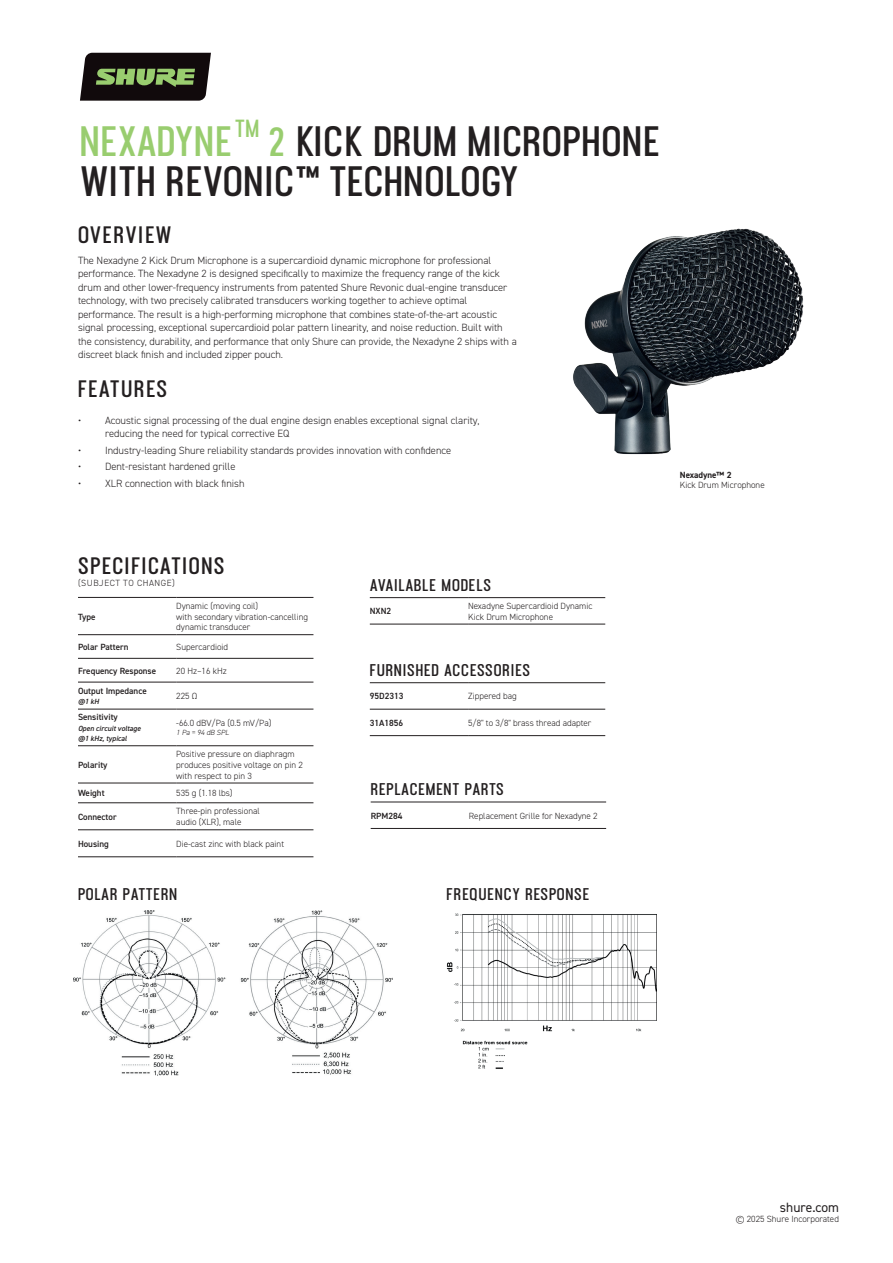
<style>
.page{position:relative;width:893px;height:1263px;background:#fff}
.page>*{position:absolute;margin:0;border:0;box-sizing:border-box;transform-origin:0 0}
.t1{font:700 37.5px/40.5px "Ostrich Proper";letter-spacing:-.015em;color:#231f20}
.t2{font:700 37.5px "Ostrich Proper";letter-spacing:-.035em;color:#99cd6f}
.t3{font:700 21.9px "Ostrich Proper";color:#99cd6f}
.subhead{font:700 21px "Ostrich Proper";letter-spacing:.025em;color:#231f20}
.body{font:700 21px "Ostrich Proper";letter-spacing:.025em;color:#231f20}
.subhead-2{font:700 15px "Ostrich Proper";letter-spacing:.01em;color:#231f20}
.t4{font:13.5px "DIN2014";color:#231f20}
.body-2{font:300 10.5px/13.5px "DIN2014";color:#231f20}
.chartText{font:300 9px/10.8px "DIN2014";color:#231f20}
.chartCat{font:600 9px "DIN2014";color:#231f20}
.captionText{font:300 9px/10.8px "DIN2014";color:#231f20}
.subhead-3{font:300 9px "DIN2014";letter-spacing:.06em;color:#231f20}
.chartCat-2{font:italic 600 7.5px "DIN2014";color:#231f20}
.chartText-2{font:italic 300 7.5px "DIN2014";color:#231f20}
.s1{font-size:36px;color:#99cd6f}
.s2{font-weight:700}
</style>
<div class="page">
<svg style="left:80px;top:53px;width:131px;height:48px;background:#373c2c"></svg>
<img style="left:573px;top:228px;width:231px;height:227px">
<img style="left:73px;top:910px;width:319px;height:165px">
<hr style="left:78px;top:658px;width:98px;height:1px;background:#231f20">
<hr style="left:176px;top:658px;width:137px;height:1px;background:#231f20">
<hr style="left:78px;top:682px;width:98px;height:1px;background:#231f20">
<hr style="left:176px;top:682px;width:137px;height:1px;background:#231f20">
<hr style="left:78px;top:597px;width:98px;height:1px;background:#231f20">
<hr style="left:176px;top:597px;width:137px;height:1px;background:#231f20">
<hr style="left:78px;top:634px;width:98px;height:1px;background:#231f20">
<hr style="left:176px;top:634px;width:137px;height:1px;background:#231f20">
<hr style="left:78px;top:709px;width:98px;height:1px;background:#231f20">
<hr style="left:176px;top:709px;width:137px;height:1px;background:#231f20">
<hr style="left:78px;top:745px;width:98px;height:1px;background:#231f20">
<hr style="left:176px;top:745px;width:137px;height:1px;background:#231f20">
<hr style="left:78px;top:783px;width:98px;height:1px;background:#231f20">
<hr style="left:176px;top:783px;width:137px;height:1px;background:#231f20">
<hr style="left:78px;top:802px;width:98px;height:1px;background:#231f20">
<hr style="left:176px;top:802px;width:137px;height:1px;background:#231f20">
<hr style="left:78px;top:829px;width:98px;height:1px;background:#231f20">
<hr style="left:176px;top:829px;width:137px;height:1px;background:#231f20">
<hr style="left:78px;top:856px;width:98px;height:1px;background:#231f20">
<hr style="left:176px;top:856px;width:137px;height:1px;background:#231f20">
<hr style="left:370px;top:597px;width:98px;height:1px;background:#231f20">
<hr style="left:468px;top:597px;width:137px;height:1px;background:#231f20">
<hr style="left:370px;top:624px;width:98px;height:1px;background:#231f20">
<hr style="left:468px;top:624px;width:137px;height:1px;background:#231f20">
<hr style="left:370px;top:682px;width:98px;height:1px;background:#231f20">
<hr style="left:468px;top:682px;width:137px;height:1px;background:#231f20">
<hr style="left:370px;top:709px;width:98px;height:1px;background:#231f20">
<hr style="left:468px;top:709px;width:137px;height:1px;background:#231f20">
<hr style="left:370px;top:735px;width:98px;height:1px;background:#231f20">
<hr style="left:468px;top:735px;width:137px;height:1px;background:#231f20">
<img style="left:446px;top:913px;width:210px;height:156px">
<hr style="left:371px;top:802px;width:98px;height:1px;background:#231f20">
<hr style="left:469px;top:802px;width:137px;height:1px;background:#231f20">
<hr style="left:371px;top:828px;width:98px;height:1px;background:#231f20">
<hr style="left:469px;top:828px;width:137px;height:1px;background:#231f20">
<p class="t2" style="left:80px;top:117px;width:155px">NEXADYNE</p>
<p class="t3" style="left:234px;top:115px;width:27px">TM</p>
<p class="t1" style="left:80px;top:120px;width:583px;text-indent:189px"><span class="s1">2</span> KICK DRUM MICROPHONE<br>WITH REVONIC™ TECHNOLOGY</p>
<p class="subhead" style="left:78px;top:222px;width:95px">OVERVIEW</p>
<p class="body-2" style="left:78px;top:253px;width:440px">The Nexadyne 2 Kick Drum Microphone is a supercardioid dynamic microphone for professional performance. The Nexadyne 2 is designed specifically to maximize the frequency range of the kick drum and other lower-frequency instruments from patented Shure Revonic dual-engine transducer technology, with two precisely calibrated transducers working together to achieve optimal performance. The result is a high-performing microphone that combines state-of-the-art acoustic signal processing, exceptional supercardioid polar pattern linearity, and noise reduction. Built with the consistency, durability, and performance that only Shure can provide, the Nexadyne 2 ships with a discreet black finish and included zipper pouch.</p>
<p class="body" style="left:78px;top:375px;width:91px">FEATURES</p>
<p class="body-2" style="left:105px;top:413px;width:376px;text-indent:-27px">• Acoustic signal processing of the dual engine design enables exceptional signal clarity, reducing the need for typical corrective EQ</p>
<p class="body-2" style="left:78px;top:443px;width:375px">• Industry-leading Shure reliability standards provides innovation with confidence</p>
<p class="body-2" style="left:78px;top:460px;width:159px">• Dent-resistant hardened grille</p>
<p class="body-2" style="left:78px;top:476px;width:168px">• XLR connection with black finish</p>
<p class="captionText" style="left:680px;top:469px;width:86px"><span class="s2">Nexadyne™ 2<br></span>Kick Drum Microphone</p>
<p class="subhead" style="left:78px;top:553px;width:149px">SPECIFICATIONS</p>
<p class="subhead-3" style="left:78px;top:578px;width:98px">(SUBJECT TO CHANGE)</p>
<p class="chartCat" style="left:78px;top:610px;width:19px">Type</p>
<p class="chartText" style="left:176px;top:600px;width:133px">Dynamic (moving coil)<br>with secondary vibration-cancelling dynamic transducer</p>
<p class="chartCat" style="left:78px;top:641px;width:52px">Polar Pattern</p>
<p class="chartText" style="left:176px;top:641px;width:53px">Supercardioid</p>
<p class="chartCat" style="left:78px;top:665px;width:80px">Frequency Response</p>
<p class="chartText" style="left:176px;top:665px;width:52px">20 Hz–16 kHz</p>
<p class="chartCat" style="left:78px;top:685px;width:70px">Output Impedance</p>
<p class="chartCat-2" style="left:78px;top:697px;width:23px">@1 kH</p>
<p class="chartText" style="left:176px;top:691px;width:23px">225 Ω</p>
<p class="chartCat" style="left:78px;top:711px;width:41px">Sensitivity</p>
<p class="chartCat-2" style="left:78px;top:723px;width:64px">Open circuit voltage</p>
<p class="chartCat-2" style="left:78px;top:734px;width:50px">@1 kHz, typical</p>
<p class="chartText" style="left:176px;top:718px;width:97px">-66.0 dBV/Pa (0.5 mV/Pa)</p>
<p class="chartText-2" style="left:176px;top:728px;width:54px">1 Pa = 94 dB SPL</p>
<p class="chartCat" style="left:78px;top:759px;width:31px">Polarity</p>
<p class="chartText" style="left:176px;top:749px;width:128px">Positive pressure on diaphragm produces positive voltage on pin 2 with respect to pin 3</p>
<p class="chartCat" style="left:78px;top:787px;width:28px">Weight</p>
<p class="chartText" style="left:176px;top:788px;width:58px">535 g (1.18 lbs)</p>
<p class="chartCat" style="left:78px;top:811px;width:40px">Connector</p>
<p class="chartText" style="left:176px;top:806px;width:85px">Three-pin professional audio (XLR), male</p>
<p class="chartCat" style="left:78px;top:838px;width:32px">Housing</p>
<p class="chartText" style="left:176px;top:838px;width:109px">Die-cast zinc with black paint</p>
<p class="subhead-2" style="left:370px;top:575px;width:123px">AVAILABLE MODELS</p>
<p class="chartCat" style="left:370px;top:605px;width:23px">NXN2</p>
<p class="chartText" style="left:468px;top:600px;width:126px">Nexadyne Supercardioid Dynamic<br>Kick Drum Microphone</p>
<p class="subhead-2" style="left:370px;top:660px;width:162px">FURNISHED ACCESSORIES</p>
<p class="chartCat" style="left:370px;top:690px;width:35px">95D2313</p>
<p class="chartText" style="left:468px;top:691px;width:50px">Zippered bag</p>
<p class="chartCat" style="left:370px;top:717px;width:35px">31A1856</p>
<p class="chartText" style="left:468px;top:717px;width:125px">5/8" to 3/8" brass thread adapter</p>
<p class="subhead-2" style="left:371px;top:780px;width:135px">REPLACEMENT PARTS</p>
<p class="chartCat" style="left:371px;top:810px;width:33px">RPM284</p>
<p class="chartText" style="left:469px;top:810px;width:130px">Replacement Grille for Nexadyne 2</p>
<p class="subhead-2" style="left:78px;top:884px;width:101px">POLAR PATTERN</p>
<p class="subhead-2" style="left:446px;top:884px;width:145px">FREQUENCY RESPONSE</p>
<p class="t4" style="left:780px;top:1199px;width:61px">shure.com</p>
<p class="chartText" style="left:736px;top:1214px;width:105px">© 2025 Shure Incorporated</p>
</div>
